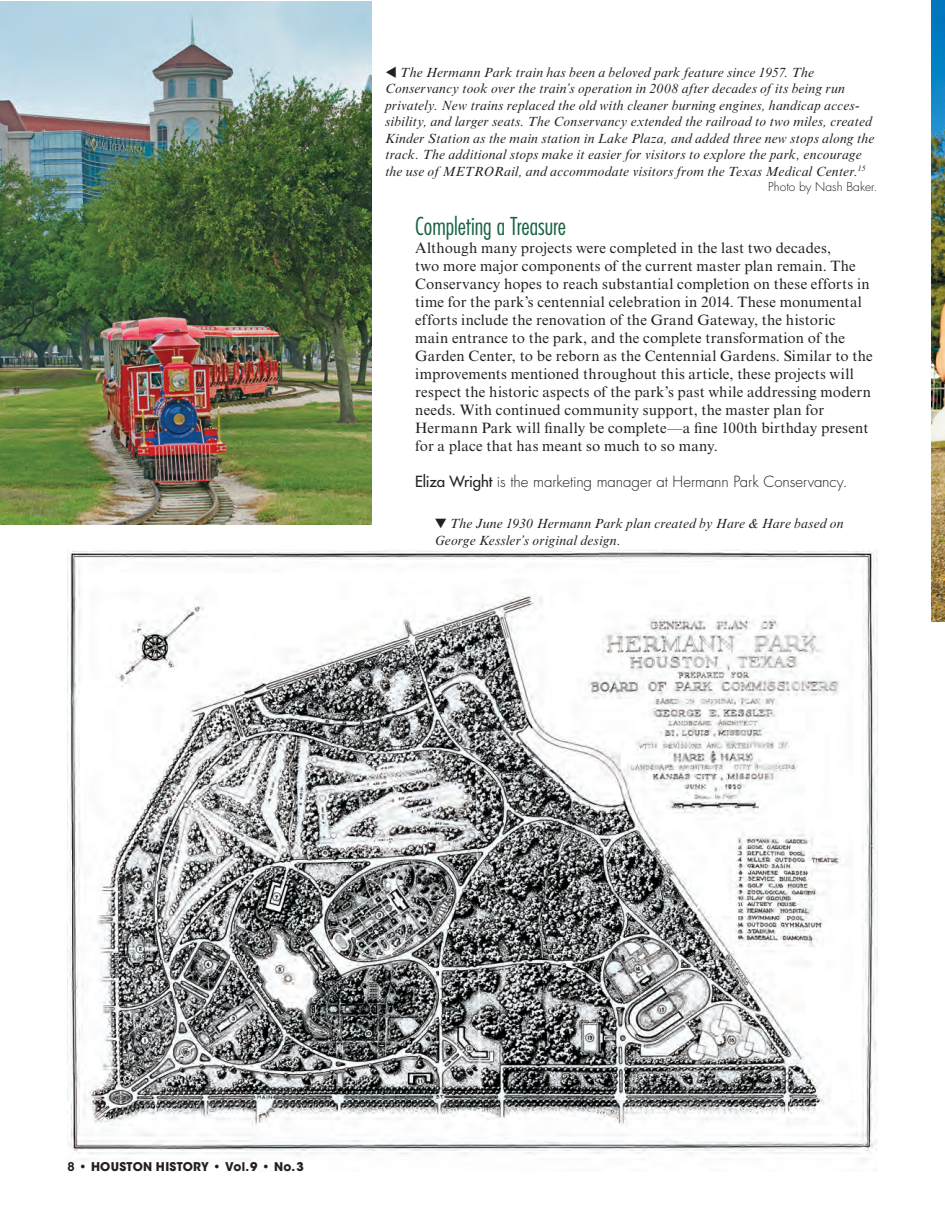
<style>
.page{position:relative;width:945px;height:1215px;background:#fff}
.page>*{position:absolute;margin:0;border:0;box-sizing:border-box;transform-origin:0 0}
.t1{font:300 condensed 24px "Futura Std";letter-spacing:-.005em;color:#196340}
.t2{font:15px/18px "Times New Roman MT Std";letter-spacing:.015em;color:#231f20}
.t3{font:300 15px "Futura Std";letter-spacing:-.005em;color:#231f20}
.t4{font:italic 13.5px/16.5px "Times New Roman MT Std";letter-spacing:.015em;color:#231f20}
.t5{font:700 12px "ITC Avant Garde Std";letter-spacing:.02em;color:#231f20}
.t6{font:300 12px "Futura Std";letter-spacing:.005em;color:#231f20}
.s1{font-weight:500}
.s2{font-weight:600}
</style>
<div class="page">
<img style="left:932px;top:0;width:13px;height:622px">
<img style="left:0;top:2px;width:371px;height:523px">
<img style="left:69px;top:549px;width:809px;height:611px">
<p class="t4" style="left:385px;top:64px;width:491px">▼ The Hermann Park train has been a beloved park feature since 1957. The Conservancy took over the train’s operation in 2008 after decades of its being run privately. New trains replaced the old with cleaner burning engines, handicap acces&shy;sibility, and larger seats. The Conservancy extended the railroad to two miles, created Kinder Station as the main station in Lake Plaza, and added three new stops along the track. The additional stops make it easier for visitors to explore the park, encourage the use of METRORail, and accommodate visitors from the Texas Medical Center.<sup>15</sup></p>
<p class="t6" style="left:768px;top:179px;width:111px">Photo by Nash Baker.</p>
<h1 class="t1" style="left:415px;top:212px;width:152px">Completing a Treasure</h1>
<p class="t2" style="left:415px;top:239px;width:459px">Although many projects were completed in the last two decades,<br>two more major components of the current master plan remain. The Conservancy hopes to reach substantial completion on these efforts in time for the park’s centennial celebration in 2014. These monumental efforts include the renovation of the Grand Gateway, the historic<br>main entrance to the park, and the complete transformation of the Garden Center, to be reborn as the Centennial Gardens. Similar to the improvements mentioned throughout this article, these projects will respect the historic aspects of the park’s past while addressing modern needs. With continued community support, the master plan for Hermann Park will finally be complete—a fine 100th birthday present for a place that has meant so much to so many.</p>
<p class="t3" style="left:415px;top:473px;width:434px"><span class="s1">Eliza Wright</span> is the marketing manager at Hermann Park Conservancy.</p>
<p class="t4" style="left:435px;top:515px;width:410px">▼ The June 1930 Hermann Park plan created by Hare &amp; Hare based on<br>George Kessler’s original design.</p>
<p class="t5" style="left:68px;top:1159px;width:238px"><span class="s2">8</span> • HOUSTON HISTORY • VOL.9 • NO.3</p>
</div>
